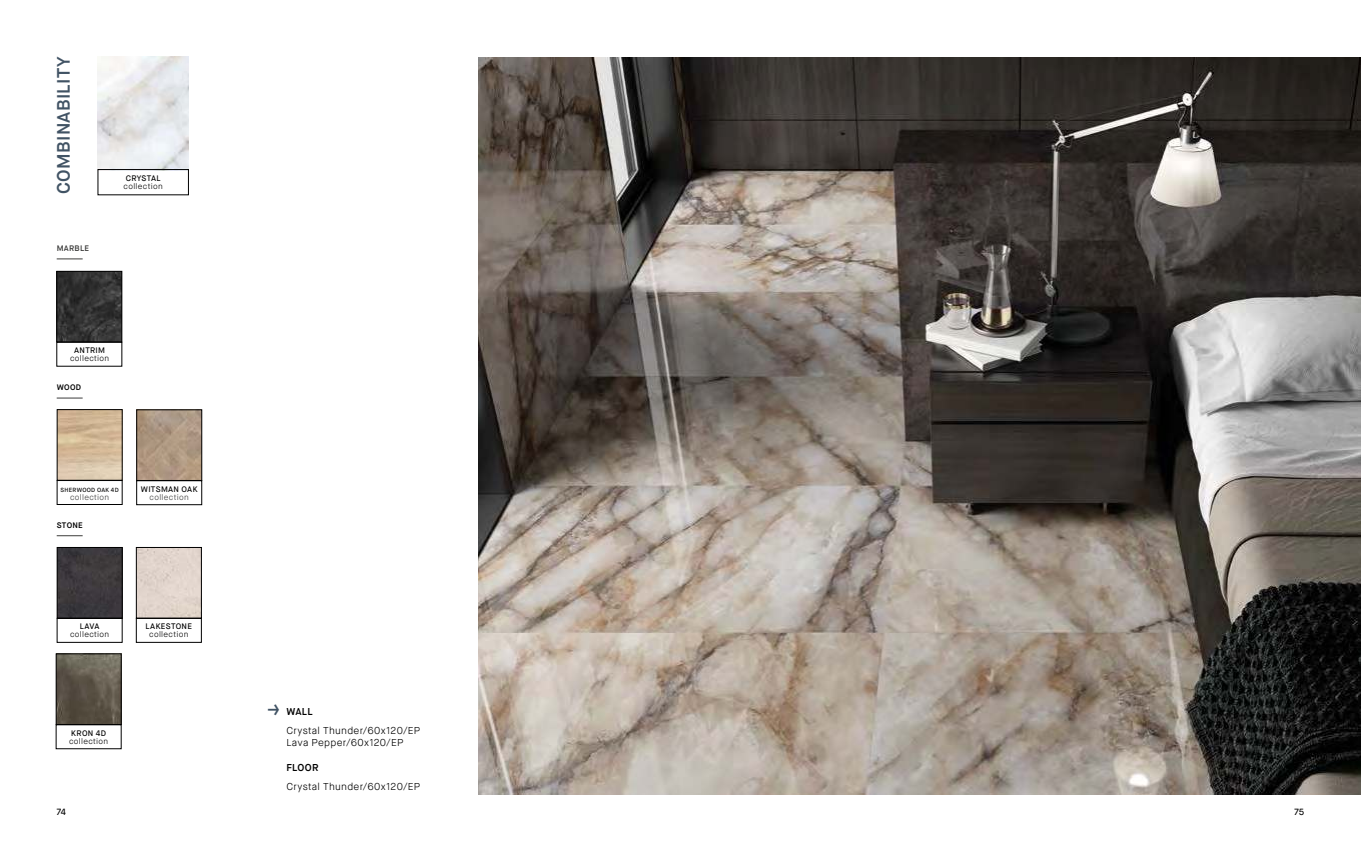
<style>
.page{position:relative;width:1361px;height:851px;background:#fff}
.page>*{position:absolute;margin:0;border:0;box-sizing:border-box;transform-origin:0 0}
.t1{font:600 18px "Maison Neue";letter-spacing:.015em;color:#415364}
.t2{font:300 10px/12px "Maison Neue";letter-spacing:.03em;color:#000}
.t3{font:600 10px "Maison Neue";letter-spacing:.025em;color:#000}
.t4{font:500 9px "Maison Neue";color:#000}
.t5{font:300 8px "Maison Neue";letter-spacing:.04em;color:#000}
.t6{font:500 8px "Maison Neue";letter-spacing:.04em;color:#000}
.t7{font:300 8px "Maison Neue";letter-spacing:.04em;color:#3c3c3b}
.t8{font:600 8px "Maison Neue";letter-spacing:.035em;color:#000}
.t9{font:600 8px "Maison Neue";letter-spacing:.04em;color:#3c3c3b}
.t10{font:500 6px "Maison Neue";letter-spacing:.05em;color:#000}
</style>
<div class="page">
<img style="left:478px;top:57px;width:882px;height:737px">
<img style="left:58px;top:655px;width:61px;height:67px">
<div style="left:56px;top:653px;width:65px;height:71px;border:1px solid #000"></div>
<img style="left:59px;top:273px;width:61px;height:67px">
<div style="left:57px;top:271px;width:65px;height:71px;border:1px solid #000"></div>
<img style="left:59px;top:549px;width:61px;height:67px">
<div style="left:57px;top:547px;width:65px;height:71px;border:1px solid #000"></div>
<div style="left:138px;top:549px;width:61px;height:67px;background:#e1d5cc"></div>
<div style="left:136px;top:547px;width:65px;height:71px;border:1px solid #000"></div>
<div style="left:56px;top:724px;width:65px;height:24px;border:1px solid #000"></div>
<div style="left:57px;top:342px;width:65px;height:24px;border:1px solid #000"></div>
<div style="left:57px;top:480px;width:65px;height:24px;border:1px solid #000"></div>
<div style="left:57px;top:618px;width:65px;height:24px;border:1px solid #000"></div>
<div style="left:136px;top:618px;width:65px;height:24px;border:1px solid #000"></div>
<svg style="left:57px;top:258px;width:26px;height:1px"></svg>
<svg style="left:57px;top:398px;width:26px;height:1px"></svg>
<svg style="left:57px;top:535px;width:26px;height:1px"></svg>
<img style="left:98px;top:57px;width:90px;height:112px">
<div style="left:98px;top:169px;width:91px;height:26px;border:1px solid #000"></div>
<img style="left:139px;top:411px;width:61px;height:67px">
<div style="left:137px;top:409px;width:65px;height:71px;border:1px solid #000"></div>
<div style="left:137px;top:480px;width:65px;height:24px;border:1px solid #000"></div>
<h1 class="t1" style="left:53px;top:194px;width:139px;rotate:-90deg">COMBINABILITY</h1>
<p class="t9" style="left:57px;top:243px;width:34px">MARBLE</p>
<p class="t6" style="left:126px;top:175px;width:36px">CRYSTAL</p>
<p class="t5" style="left:124px;top:183px;width:41px">collection</p>
<p class="t6" style="left:74px;top:347px;width:32px">ANTRIM</p>
<p class="t5" style="left:70px;top:355px;width:41px">collection</p>
<p class="t8" style="left:57px;top:382px;width:26px">WOOD</p>
<p class="t10" style="left:61px;top:487px;width:60px">SHERWOOD OAK 4D</p>
<p class="t7" style="left:70px;top:493px;width:41px">collection</p>
<p class="t6" style="left:141px;top:486px;width:58px">WITSMAN OAK</p>
<p class="t7" style="left:150px;top:493px;width:41px">collection</p>
<p class="t8" style="left:57px;top:520px;width:28px">STONE</p>
<p class="t6" style="left:80px;top:623px;width:21px">LAVA</p>
<p class="t5" style="left:70px;top:631px;width:41px">collection</p>
<p class="t6" style="left:146px;top:623px;width:48px">LAKESTONE</p>
<p class="t5" style="left:149px;top:631px;width:41px">collection</p>
<h1 class="t1" style="left:267px;top:698px;width:14px">→</h1>
<p class="t3" style="left:286px;top:705px;width:28px">WALL</p>
<p class="t6" style="left:71px;top:729px;width:36px">KRON 4D</p>
<p class="t5" style="left:69px;top:737px;width:41px">collection</p>
<p class="t2" style="left:286px;top:725px;width:135px">Crystal Thunder/60x120/EP<br>Lava Pepper/60x120/EP</p>
<p class="t2" style="left:286px;top:781px;width:135px">Crystal Thunder/60x120/EP</p>
<p class="t3" style="left:286px;top:761px;width:33px">FLOOR</p>
<p class="t4" style="left:57px;top:808px;width:11px">74</p>
<p class="t4" style="left:1294px;top:808px;width:11px">75</p>
</div>
